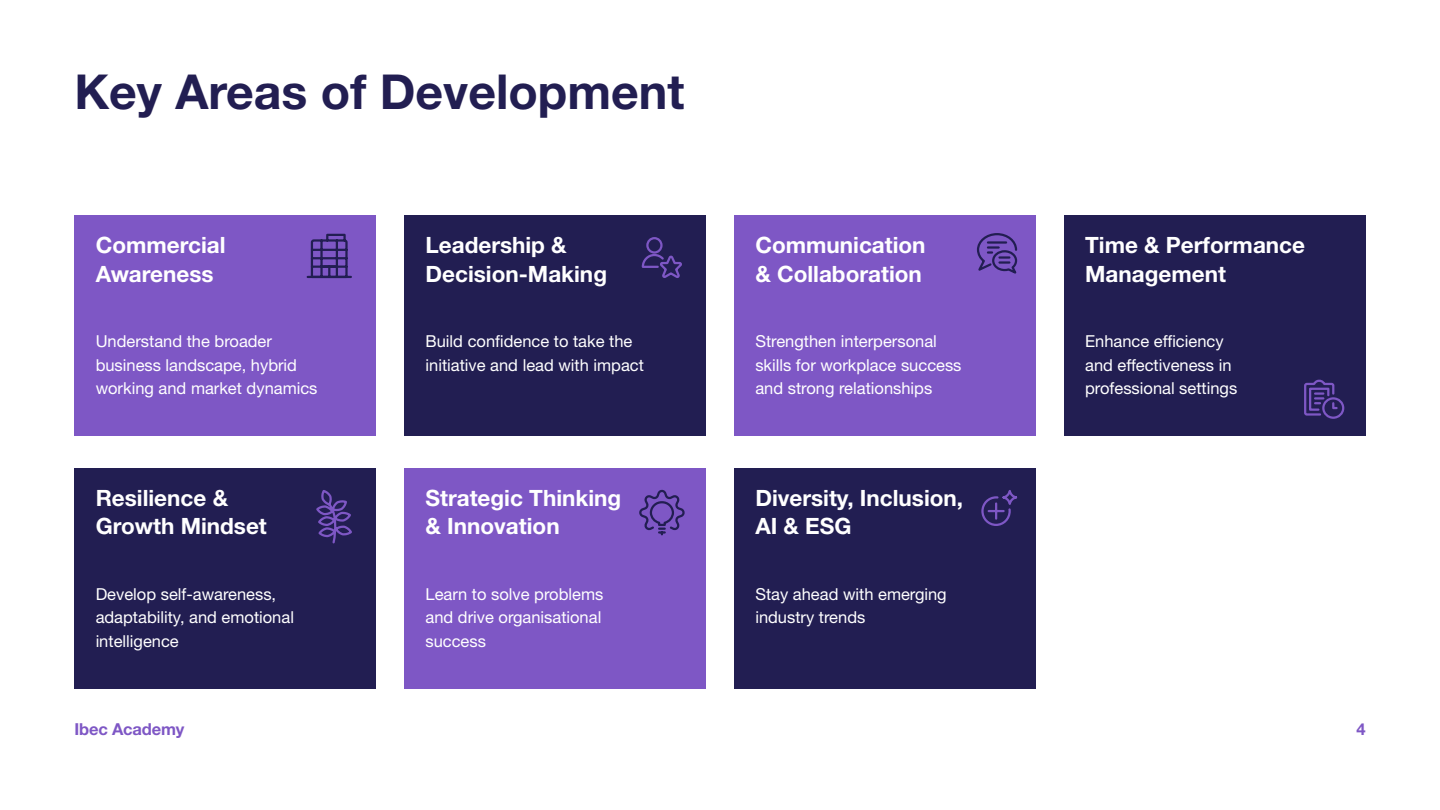
<style>
.page{position:relative;width:1440px;height:810px;background:#fff}
.page>*{position:absolute;margin:0;border:0;box-sizing:border-box;transform-origin:0 0}
.t1{font:700 48.22px "Helvetica Neue LT Std";color:#221e52}
.t2{font:700 22.5px/28.5px "Helvetica Neue LT Std";color:#fff}
.t3{font:16.5px/23.2px "Helvetica Neue LT Std";color:#fff}
.t4{font:700 16.5px "Helvetica Neue LT Std";letter-spacing:-.01em;color:#7e57c5}
</style>
<div class="page">
<div style="left:74px;top:216px;width:302px;height:220px;background:#7e57c5"></div>
<div style="left:74px;top:469px;width:302px;height:220px;background:#221e52"></div>
<div style="left:734px;top:216px;width:302px;height:220px;background:#7e57c5"></div>
<div style="left:734px;top:469px;width:302px;height:220px;background:#221e52"></div>
<div style="left:404px;top:216px;width:302px;height:220px;background:#221e52"></div>
<div style="left:1064px;top:216px;width:302px;height:220px;background:#221e52"></div>
<div style="left:404px;top:469px;width:302px;height:220px;background:#7e57c5"></div>
<svg style="left:306px;top:233px;width:46px;height:46px"></svg>
<svg style="left:641px;top:237px;width:41px;height:41px"></svg>
<svg style="left:977px;top:233px;width:41px;height:41px"></svg>
<svg style="left:1304px;top:380px;width:41px;height:39px"></svg>
<svg style="left:316px;top:490px;width:36px;height:54px"></svg>
<svg style="left:981px;top:490px;width:37px;height:36px"></svg>
<svg style="left:639px;top:489px;width:46px;height:47px"></svg>
<h1 class="t1" style="left:74px;top:62px;width:612px">Key Areas of Development</h1>
<h2 class="t2" style="left:96px;top:230px;width:131px">Commercial<br>Awareness</h2>
<p class="t3" style="left:96px;top:330px;width:223px">Understand the broader business landscape, hybrid working and market dynamics</p>
<h2 class="t2" style="left:96px;top:483px;width:173px">Resilience &amp;<br>Growth Mindset</h2>
<p class="t3" style="left:96px;top:582px;width:200px">Develop self-awareness, adaptability, and emotional intelligence</p>
<h2 class="t2" style="left:426px;top:230px;width:183px">Leadership &amp;<br>Decision-Making</h2>
<p class="t3" style="left:426px;top:330px;width:220px">Build confidence to take the initiative and lead with impact</p>
<h2 class="t2" style="left:426px;top:483px;width:197px">Strategic Thinking &amp; Innovation</h2>
<p class="t3" style="left:426px;top:582px;width:179px">Learn to solve problems and drive organisational success</p>
<h2 class="t2" style="left:755px;top:230px;width:172px">Communication &amp; Collaboration</h2>
<p class="t3" style="left:755px;top:330px;width:208px">Strengthen interpersonal skills for workplace success and strong relationships</p>
<h2 class="t2" style="left:755px;top:483px;width:209px">Diversity, Inclusion,<br>AI &amp; ESG</h2>
<p class="t3" style="left:755px;top:582px;width:193px">Stay ahead with emerging industry trends</p>
<h2 class="t2" style="left:1085px;top:230px;width:221px">Time &amp; Performance<br>Management</h2>
<p class="t3" style="left:1085px;top:330px;width:154px">Enhance efficiency and effectiveness in professional settings</p>
<p class="t4" style="left:74px;top:719px;width:111px">Ibec Academy</p>
<p class="t4" style="left:1356px;top:719px;width:11px">4</p>
</div>
